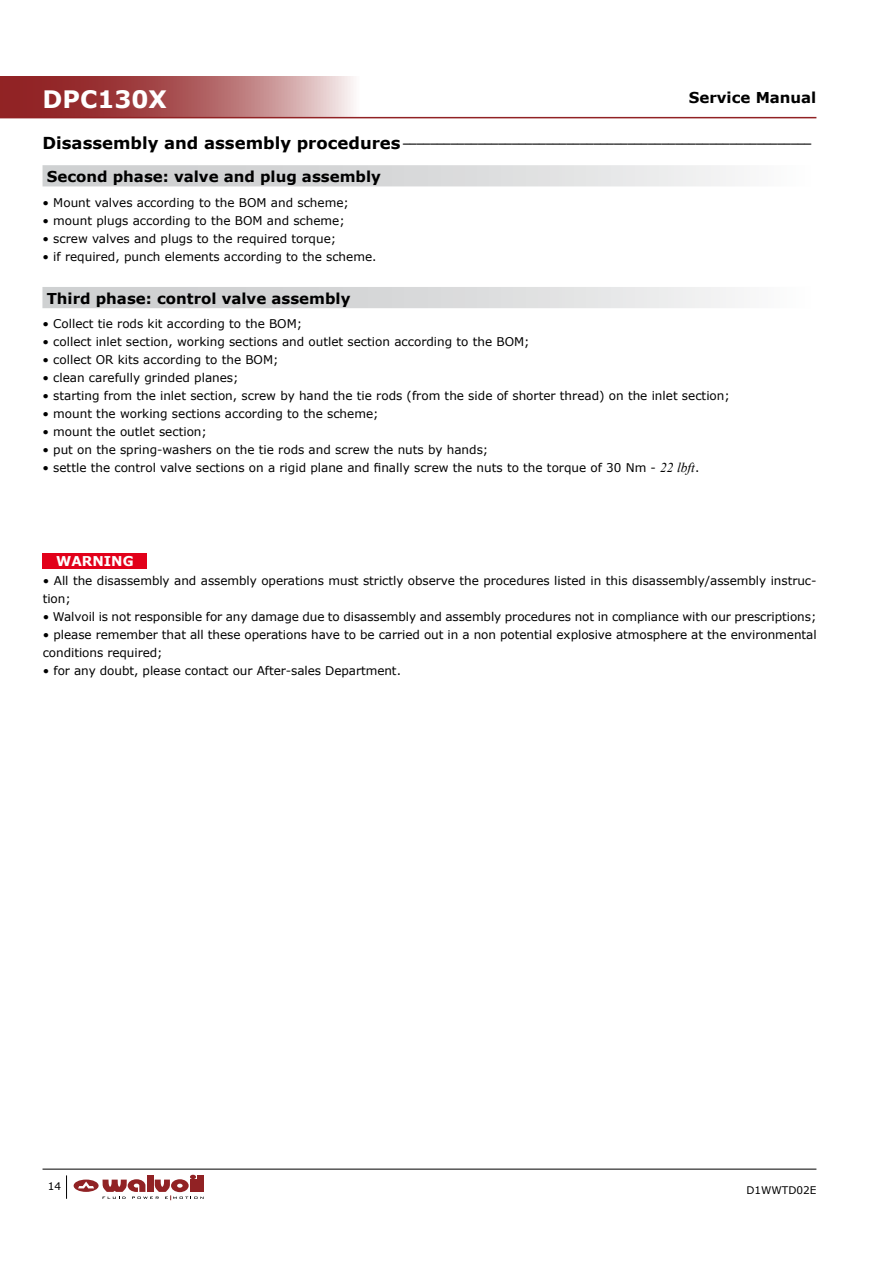
<style>
.page{position:relative;width:893px;height:1263px;background:#fff}
.page>*{position:absolute;margin:0;border:0;box-sizing:border-box;transform-origin:0 0}
.t1{font:700 24px "Verdana";color:#fff}
.t2{font:700 15px "Verdana";color:#000}
.t3{font:700 13.5px "Verdana";color:#fff}
.t4{font:12px/18px "Verdana";color:#000}
.t5{font:10.5px "Verdana";color:#000}
.t6{font:700 9.6px "Verdana";color:#000}
.s1{font-size:16.5px}
.s2{font-family:"Times New Roman";font-style:italic;font-size:13.5px}
</style>
<div class="page">
<svg style="left:0;top:77px;width:361px;height:40px;background:#b36768"></svg>
<hr style="left:0;top:117px;width:816px;height:1px;background:#912224">
<hr style="left:43px;top:1169px;width:773px;height:1px;background:#000">
<svg style="left:66px;top:1175px;width:1px;height:24px"></svg>
<svg style="left:74px;top:1179px;width:25px;height:13px"></svg>
<svg style="left:78px;top:1181px;width:16px;height:7px"></svg>
<svg style="left:103px;top:1175px;width:101px;height:25px"></svg>
<div style="left:43px;top:165px;width:773px;height:21px;background:linear-gradient(to right,#c6c8c9,#f5f5f5)"></div>
<div style="left:42px;top:287px;width:774px;height:21px;background:linear-gradient(to right,#c6c8c9,#f5f5f5)"></div>
<div style="left:43px;top:553px;width:104px;height:15px;background:#e2001a"></div>
<h1 class="t1" style="left:43px;top:82px;width:126px">DPC130X</h1>
<p class="t2" style="left:689px;top:87px;width:129px">Service Manual</p>
<p class="t6" style="left:43px;top:133px;width:770px"><span class="s1">Disassembly and assembly procedures</span> ____________________________________________________________</p>
<p class="t2" style="left:47px;top:166px;width:336px">Second phase: valve and plug assembly</p>
<p class="t4" style="left:43px;top:193px;width:308px">• Mount valves according to the BOM and scheme;</p>
<p class="t4" style="left:43px;top:211px;width:304px">• mount plugs according to the BOM and scheme;</p>
<p class="t4" style="left:43px;top:229px;width:295px">• screw valves and plugs to the required torque;</p>
<p class="t4" style="left:43px;top:247px;width:336px">• if required, punch elements according to the scheme.</p>
<p class="t2" style="left:47px;top:288px;width:305px">Third phase: control valve assembly</p>
<p class="t4" style="left:42px;top:315px;width:261px">• Collect tie rods kit according to the BOM;</p>
<p class="t4" style="left:42px;top:333px;width:489px">• collect inlet section, working sections and outlet section according to the BOM;</p>
<p class="t4" style="left:42px;top:351px;width:238px">• collect OR kits according to the BOM;</p>
<p class="t4" style="left:42px;top:369px;width:198px">• clean carefully grinded planes;</p>
<p class="t4" style="left:42px;top:387px;width:689px">• starting from the inlet section, screw by hand the tie rods (from the side of shorter thread) on the inlet section;</p>
<p class="t4" style="left:42px;top:405px;width:338px">• mount the working sections according to the scheme;</p>
<p class="t4" style="left:42px;top:423px;width:166px">• mount the outlet section;</p>
<p class="t4" style="left:42px;top:441px;width:447px">• put on the spring-washers on the tie rods and screw the nuts by hands;</p>
<p class="t4" style="left:42px;top:459px;width:658px">• settle the control valve sections on a rigid plane and finally screw the nuts to the torque of 30 Nm - <span class="s2">22 lbft</span>.</p>
<p class="t3" style="left:56px;top:551px;width:79px">WARNING</p>
<p class="t4" style="left:43px;top:571px;width:775px">• All the disassembly and assembly operations must strictly observe the procedures listed in this disassembly/assembly instruc&shy;tion;</p>
<p class="t4" style="left:43px;top:607px;width:775px">• Walvoil is not responsible for any damage due to disassembly and assembly procedures not in compliance with our prescriptions;</p>
<p class="t4" style="left:43px;top:625px;width:775px">• please remember that all these operations have to be carried out in a non potential explosive atmosphere at the environmental conditions required;</p>
<p class="t4" style="left:43px;top:661px;width:360px">• for any doubt, please contact our After-sales Department.</p>
<p class="t5" style="left:48px;top:1179px;width:15px">14</p>
<p class="t5" style="left:746px;top:1183px;width:72px">D1WWTD02E</p>
</div>
